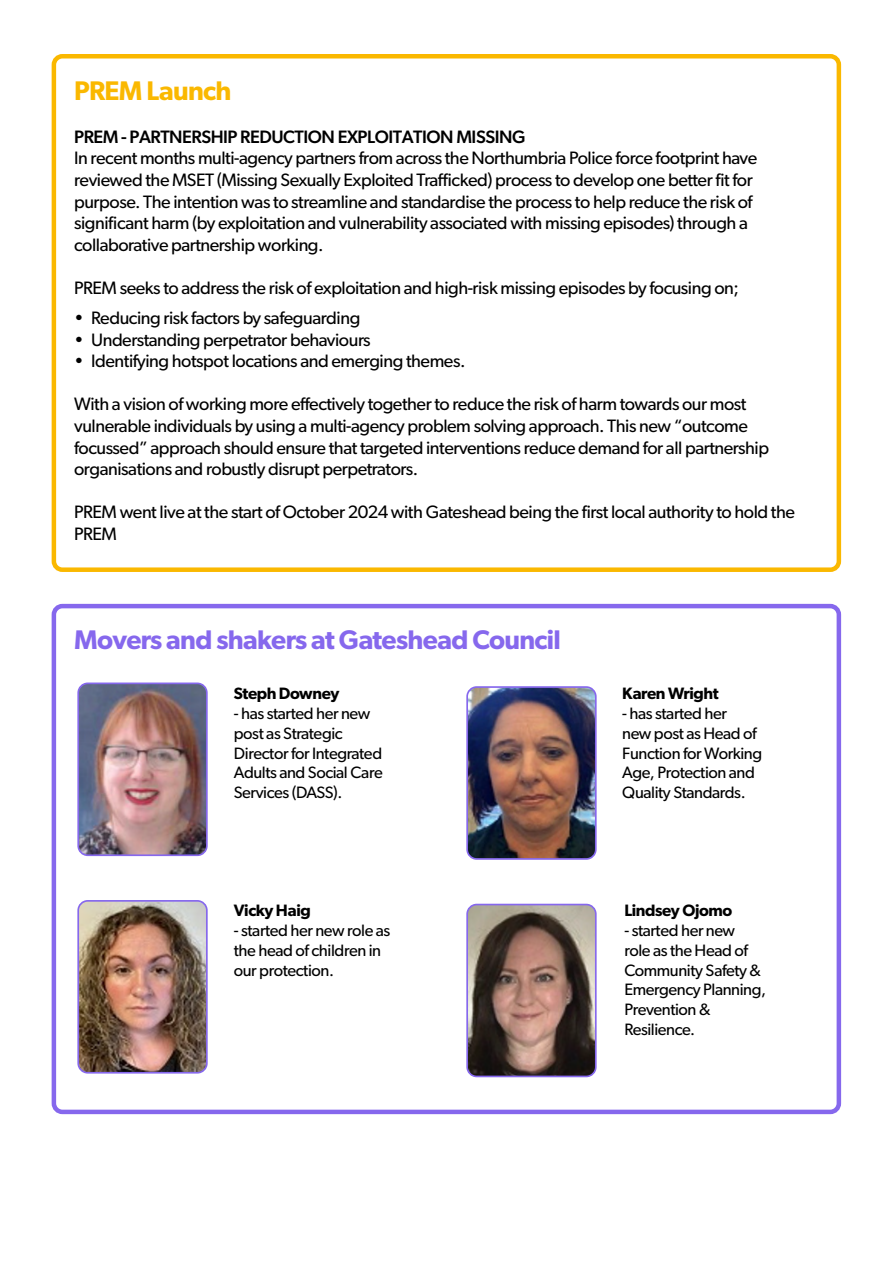
<style>
.page{position:relative;width:893px;height:1263px;background:#fff}
.page>*{position:absolute;margin:0;border:0;box-sizing:border-box;transform-origin:0 0}
.t1{font:600 27px "Gibson";letter-spacing:-.025em;color:#8668ed}
.t2{font:600 27px "Gibson";letter-spacing:-.025em;color:#fab800}
.t3{font:18px/21.6px "Gibson";letter-spacing:-.025em;color:#000}
.t4{font:500 18px "Gibson";letter-spacing:-.025em;color:#000}
.t5{font:16.5px/19.8px "Gibson";letter-spacing:-.025em;color:#000}
.t6{font:600 16.5px "Gibson";letter-spacing:-.025em;color:#000}
</style>
<div class="page">
<div style="left:52px;top:54px;width:789px;height:518px;border:4px solid #fab800;border-radius:9px"></div>
<div style="left:52px;top:604px;width:789px;height:510px;border:4px solid #8668ed;border-radius:9px"></div>
<img style="left:469px;top:689px;width:125px;height:168px">
<div style="left:466px;top:686px;width:131px;height:174px;border:2px solid #8668ed;border-radius:10px"></div>
<img style="left:469px;top:907px;width:125px;height:167px">
<div style="left:466px;top:904px;width:131px;height:173px;border:2px solid #8668ed;border-radius:10px"></div>
<img style="left:80px;top:685px;width:125px;height:168px">
<div style="left:77px;top:682px;width:131px;height:174px;border:2px solid #8668ed;border-radius:10px"></div>
<img style="left:80px;top:903px;width:125px;height:170px">
<div style="left:77px;top:900px;width:131px;height:173px;border:2px solid #8668ed;border-radius:10px"></div>
<h1 class="t2" style="left:74px;top:74px;width:159px">PREM Launch</h1>
<p class="t4" style="left:74px;top:126px;width:453px">PREM - PARTNERSHIP REDUCTION EXPLOITATION MISSING</p>
<p class="t3" style="left:74px;top:147px;width:685px">In recent months multi-agency partners from across the Northumbria Police force footprint have reviewed the MSET (Missing Sexually Exploited Trafficked) process to develop one better fit for purpose. The intention was to streamline and standardise the process to help reduce the risk of significant harm (by exploitation and vulnerability associated with missing episodes) through a collaborative partnership working.</p>
<p class="t3" style="left:74px;top:277px;width:666px">PREM seeks to address the risk of exploitation and high-risk missing episodes by focusing on;</p>
<p class="t3" style="left:74px;top:307px;width:288px">• Reducing risk factors by safeguarding</p>
<p class="t3" style="left:74px;top:328px;width:298px">• Understanding perpetrator behaviours</p>
<p class="t3" style="left:74px;top:350px;width:393px">• Identifying hotspot locations and emerging themes.</p>
<p class="t3" style="left:74px;top:393px;width:696px">With a vision of working more effectively together to reduce the risk of harm towards our most vulnerable individuals by using a multi-agency problem solving approach. This new “outcome focussed” approach should ensure that targeted interventions reduce demand for all partnership organisations and robustly disrupt perpetrators.</p>
<p class="t3" style="left:74px;top:501px;width:722px">PREM went live at the start of October 2024 with Gateshead being the first local authority to hold the<br>PREM</p>
<h1 class="t1" style="left:74px;top:624px;width:488px">Movers and shakers at Gateshead Council</h1>
<p class="t6" style="left:234px;top:683px;width:107px">Steph Downey</p>
<p class="t5" style="left:234px;top:703px;width:150px">- has started her new post as Strategic<br>Director for Integrated<br>Adults and Social Care<br>Services (DASS).</p>
<p class="t6" style="left:234px;top:900px;width:78px">Vicky Haig</p>
<p class="t5" style="left:234px;top:920px;width:158px">- started her new role as the head of children in our protection.</p>
<p class="t6" style="left:622px;top:683px;width:98px">Karen Wright</p>
<p class="t5" style="left:622px;top:703px;width:141px">- has started her<br>new post as Head of<br>Function for Working<br>Age, Protection and<br>Quality Standards.</p>
<p class="t6" style="left:624px;top:900px;width:109px">Lindsey Ojomo</p>
<p class="t5" style="left:624px;top:920px;width:143px">- started her new<br>role as the Head of<br>Community Safety &amp;<br>Emergency Planning,<br>Prevention &amp;<br>Resilience.</p>
</div>
